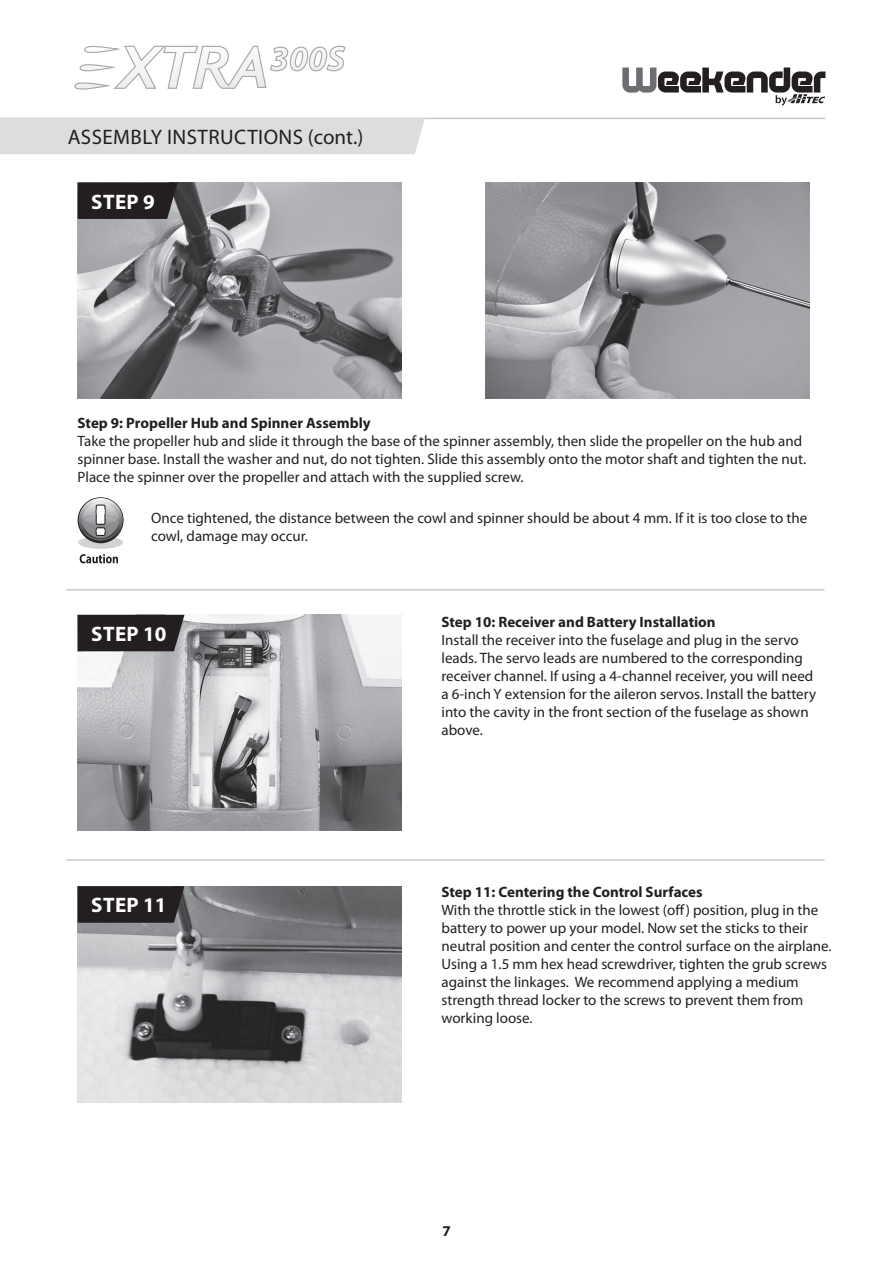
<style>
.page{position:relative;width:893px;height:1263px;background:#fff}
.page>*{position:absolute;margin:0;border:0;box-sizing:border-box;transform-origin:0 0}
.t1{font:21px "Myriad Pro";letter-spacing:.02em;color:#231f20}
.t2{font:700 21px "Myriad Pro";letter-spacing:.02em;color:#fff}
.t3{font:15px/18px "Myriad Pro";color:#231f20}
.t4{font:700 15px "Myriad Pro";color:#231f20}
</style>
<div class="page">
<hr style="left:0;top:118px;width:825px;height:1px;background:#c7c8ca">
<hr style="left:67px;top:589px;width:757px;height:2px;background:#c7c8ca">
<hr style="left:67px;top:859px;width:757px;height:2px;background:#c7c8ca">
<img style="left:485px;top:182px;width:324px;height:216px">
<img style="left:78px;top:182px;width:324px;height:216px">
<svg style="left:78px;top:182px;width:100px;height:37px;background:#2b2728"></svg>
<img style="left:78px;top:615px;width:324px;height:216px">
<div style="left:78px;top:615px;width:106px;height:36px;background:#231f20"></div>
<img style="left:78px;top:886px;width:324px;height:216px">
<svg style="left:78px;top:886px;width:106px;height:37px;background:#272324"></svg>
<div style="left:0;top:118px;width:425px;height:36px;background:#dcdddf"></div>
<svg style="left:80px;top:554px;width:38px;height:9px"></svg>
<div style="left:78px;top:536px;width:45px;height:13px;background:#d1d2d4;border-radius:50%"></div>
<svg style="left:78px;top:497px;width:46px;height:46px"></svg>
<svg style="left:79px;top:498px;width:44px;height:44px"></svg>
<img style="left:82px;top:502px;width:35px;height:33px">
<svg style="left:83px;top:504px;width:36px;height:36px"></svg>
<svg style="left:622px;top:68px;width:203px;height:38px"></svg>
<svg style="left:74px;top:45px;width:272px;height:45px"></svg>
<h1 class="t1" style="left:68px;top:124px;width:297px">ASSEMBLY INSTRuCTIONS (cont.)</h1>
<h1 class="t2" style="left:91px;top:188px;width:65px">SteP 9</h1>
<p class="t4" style="left:78px;top:413px;width:295px">Step 9: Propeller Hub and Spinner assembly</p>
<p class="t3" style="left:78px;top:431px;width:730px">Take the propeller hub and slide it through the base of the spinner assembly, then slide the propeller on the hub and spinner base. Install the washer and nut, do not tighten. Slide this assembly onto the motor shaft and tighten the nut.<br>Place the spinner over the propeller and attach with the supplied screw.</p>
<p class="t3" style="left:151px;top:508px;width:658px">Once tightened, the distance between the cowl and spinner should be about 4 mm. If it is too close to the cowl, damage may occur.</p>
<h1 class="t2" style="left:91px;top:620px;width:77px">SteP 10</h1>
<h1 class="t2" style="left:91px;top:891px;width:77px">SteP 11</h1>
<p class="t4" style="left:441px;top:612px;width:276px">Step 10: Receiver and battery installation</p>
<p class="t3" style="left:441px;top:630px;width:376px">Install the receiver into the fuselage and plug in the servo leads. The servo leads are numbered to the corresponding receiver channel. If using a 4-channel receiver, you will need a 6-inch Y extension for the aileron servos. Install the battery into the cavity in the front section of the fuselage as shown above.</p>
<p class="t4" style="left:441px;top:883px;width:263px">Step 11: centering the control Surfaces</p>
<p class="t3" style="left:441px;top:901px;width:392px">With the throttle stick in the lowest (off ) position, plug in the battery to power up your model. Now set the sticks to their neutral position and center the control surface on the airplane. using a 1.5 mm hex head screwdriver, tighten the grub screws against the linkages. We recommend applying a medium strength thread locker to the screws to prevent them from working loose.</p>
<p class="t4" style="left:442px;top:1221px;width:10px">7</p>
</div>
